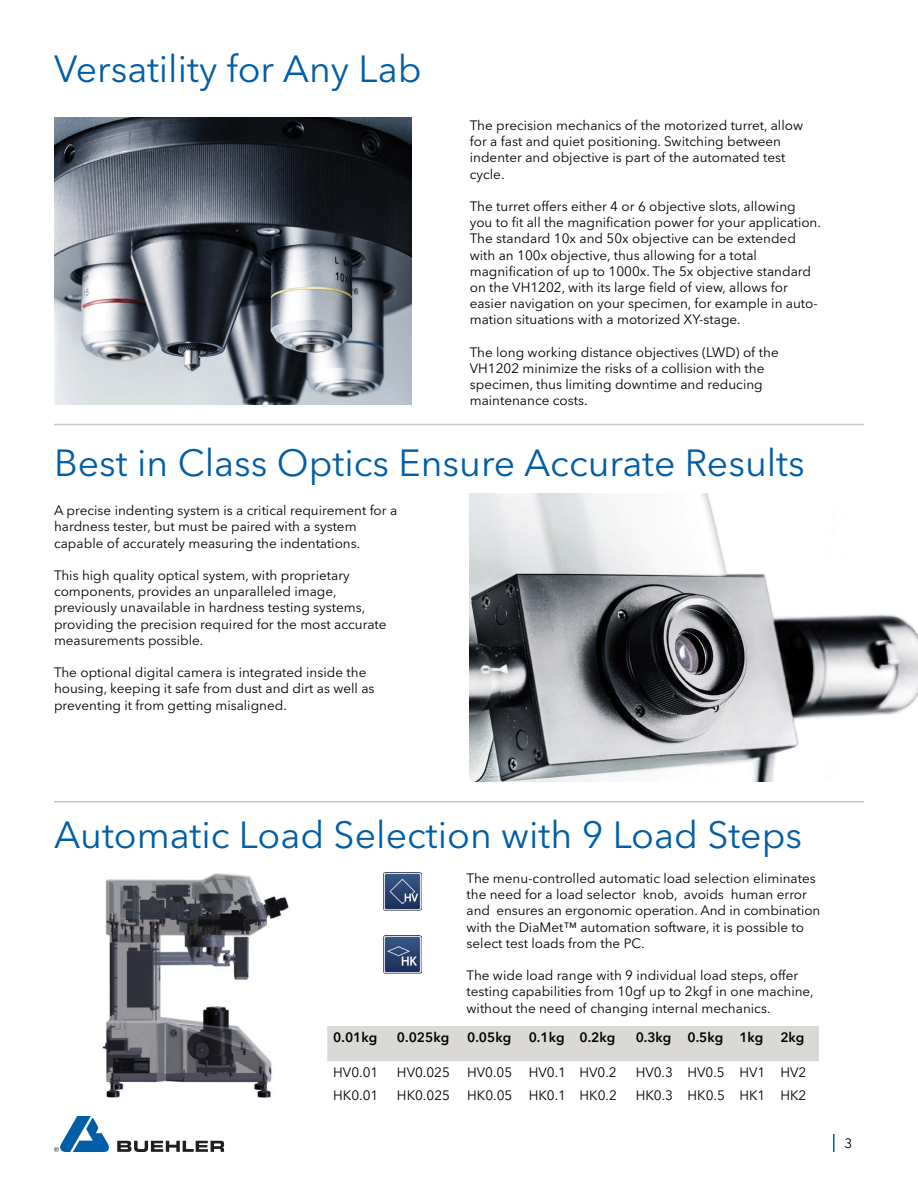
<style>
.page{position:relative;width:918px;height:1188px;background:#fff}
.page>*{position:absolute;margin:0;border:0;box-sizing:border-box;transform-origin:0 0}
.t1{font:37.5px "Avenir Next LT Pro";color:#005da6}
.t2{font:13.5px/16.2px "Avenir Next LT Pro";color:#000}
.t3{font:600 13.5px "Avenir Next LT Pro";color:#000}
</style>
<div class="page">
<svg style="left:117px;top:1141px;width:107px;height:11px"></svg>
<svg style="left:54px;top:1116px;width:55px;height:36px"></svg>
<svg style="left:833px;top:1134px;width:2px;height:18px"></svg>
<img style="left:54px;top:117px;width:358px;height:288px">
<img style="left:102px;top:873px;width:187px;height:225px">
<img style="left:470px;top:494px;width:448px;height:287px">
<hr style="left:54px;top:424px;width:810px;height:1px;background:#cac8c7">
<hr style="left:54px;top:801px;width:810px;height:1px;background:#cac8c7">
<div style="left:327px;top:1026px;width:492px;height:35px;background:#dbd9d6"></div>
<img style="left:384px;top:873px;width:38px;height:37px">
<img style="left:384px;top:936px;width:38px;height:38px">
<h1 class="t1" style="left:54px;top:47px;width:369px">Versatility for Any Lab</h1>
<p class="t2" style="left:470px;top:117px;width:335px">The precision mechanics of the motorized turret, allow for a fast and quiet positioning. Switching between indenter and objective is part of the automated test cycle.</p>
<p class="t2" style="left:470px;top:198px;width:353px">The turret offers either 4 or 6 objective slots, allowing you to fit all the magnification power for your application.<br>The standard 10x and 50x objective can be extended with an 100x objective, thus allowing for a total magnification of up to 1000x. The 5x objective standard on the VH1202, with its large field of view, allows for easier navigation on your specimen, for example in auto&shy;mation situations with a motorized XY-stage.</p>
<p class="t2" style="left:470px;top:344px;width:311px">The long working distance objectives (LWD) of the VH1202 minimize the risks of a collision with the specimen, thus limiting downtime and reducing maintenance costs.</p>
<h1 class="t1" style="left:54px;top:441px;width:752px">Best in Class Optics Ensure Accurate Results</h1>
<p class="t2" style="left:54px;top:502px;width:345px">A precise indenting system is a critical requirement for a hardness tester, but must be paired with a system capable of accurately measuring the indentations.</p>
<p class="t2" style="left:54px;top:567px;width:334px">This high quality optical system, with proprietary components, provides an unparalleled image, previously unavailable in hardness testing systems, providing the precision required for the most accurate measurements possible.</p>
<p class="t2" style="left:54px;top:664px;width:322px">The optional digital camera is integrated inside the housing, keeping it safe from dust and dirt as well as preventing it from getting misaligned.</p>
<h1 class="t1" style="left:54px;top:812px;width:750px">Automatic Load Selection with 9 Load Steps</h1>
<p class="t2" style="left:467px;top:870px;width:355px">The menu-controlled automatic load selection eliminates the need for a load selector knob, avoids human error and ensures an ergonomic operation. And in combination with the DiaMet™ automation software, it is possible to select test loads from the PC.</p>
<p class="t2" style="left:467px;top:967px;width:349px">The wide load range with 9 individual load steps, offer testing capabilities from 10gf up to 2kgf in one machine, without the need of changing internal mechanics.</p>
<p class="t3" style="left:333px;top:1029px;width:46px">0.01kg</p>
<p class="t3" style="left:397px;top:1029px;width:54px">0.025kg</p>
<p class="t3" style="left:467px;top:1029px;width:46px">0.05kg</p>
<p class="t3" style="left:529px;top:1029px;width:88px">0.1kg 0.2kg</p>
<p class="t3" style="left:636px;top:1029px;width:129px">0.3kg 0.5kg 1kg</p>
<p class="t3" style="left:780px;top:1029px;width:26px">2kg</p>
<p class="t2" style="left:333px;top:1065px;width:47px">HV0.01</p>
<p class="t2" style="left:397px;top:1065px;width:54px">HV0.025</p>
<p class="t2" style="left:467px;top:1065px;width:151px">HV0.05 HV0.1 HV0.2</p>
<p class="t2" style="left:636px;top:1065px;width:172px">HV0.3 HV0.5 HV1 HV2</p>
<p class="t2" style="left:333px;top:1087px;width:47px">HK0.01</p>
<p class="t2" style="left:397px;top:1087px;width:55px">HK0.025</p>
<p class="t2" style="left:467px;top:1087px;width:151px">HK0.05 HK0.1 HK0.2</p>
<p class="t2" style="left:636px;top:1087px;width:172px">HK0.3 HK0.5 HK1 HK2</p>
<p class="t2" style="left:845px;top:1135px;width:9px">3</p>
</div>
